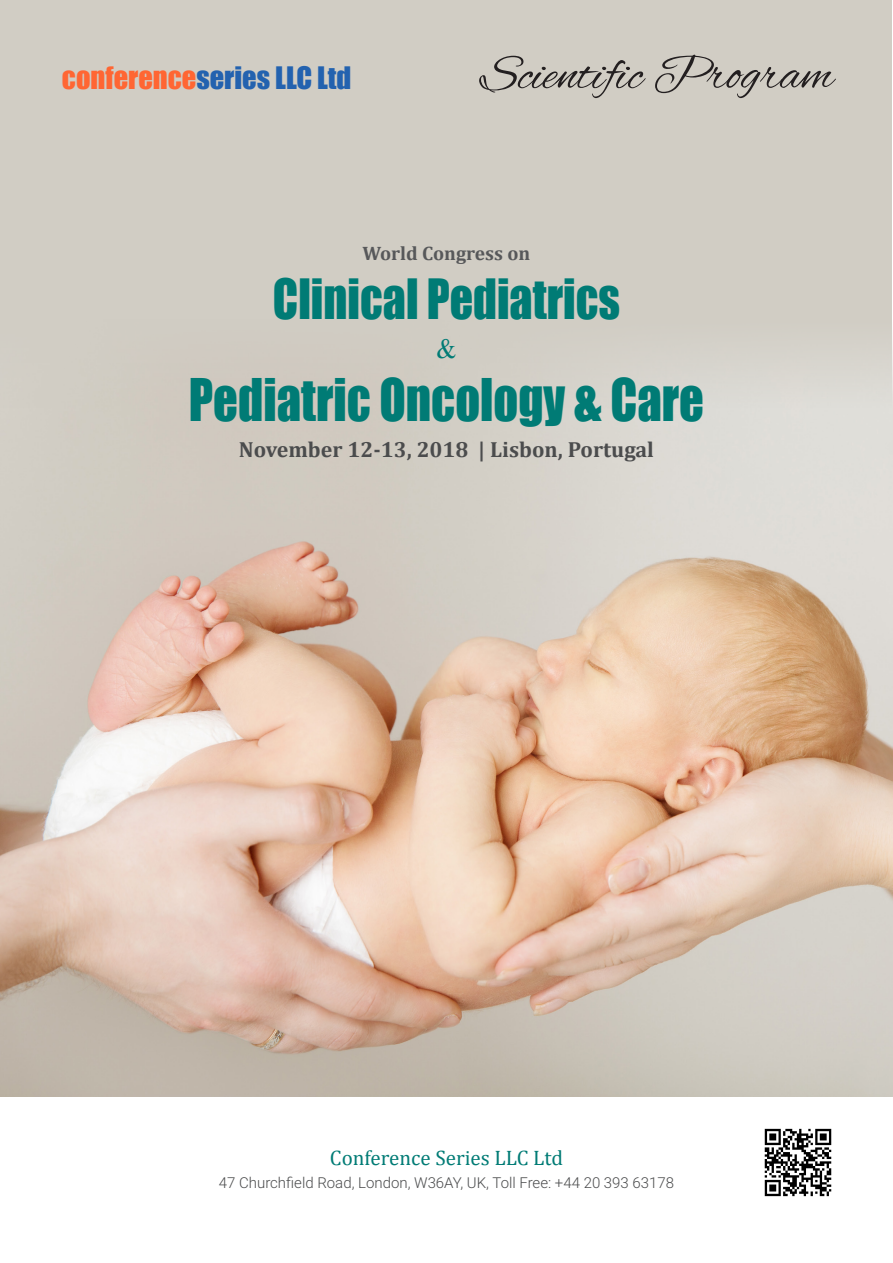
<style>
.page{position:relative;width:893px;height:1263px;background:#fff}
.page>*{position:absolute;margin:0;border:0;box-sizing:border-box;transform-origin:0 0}
.t1{font:54px "Impact";color:#007b75;scale:.9 1}
.t2{font:51px "Impact";color:#007b75;scale:.9 1}
.t3{font:51px "Alex Brush";color:#231f20}
.t4{font:28.5px "Impact";color:#2362af}
.t5{font:700 21.9px "Cambria";color:#4b4c4d}
.t6{font:21px "Cambria";color:#007b75}
.t7{font:700 19.5px "Cambria";color:#57585a}
.t8{font:300 15px "Roboto";color:#4b4c4d}
.s1{color:#f63}
</style>
<div class="page">
<div style="left:1px;top:0;width:891px;height:460px;background:#d1cdc4"></div>
<img style="left:0;top:319px;width:893px;height:777px">
<img style="left:764px;top:1128px;width:68px;height:69px">
<svg style="left:437px;top:339px;width:19px;height:20px"></svg>
<p class="t4" style="left:62px;top:56px;width:291px"><span class="s1">conference</span>series LLC Ltd</p>
<p class="t3" style="left:480px;top:46px;width:355px">Scientific Program</p>
<p class="t7" style="left:363px;top:239px;width:169px">World Congress on</p>
<p class="t2" style="left:273px;top:259px;width:387px">Clinical Pediatrics</p>
<p class="t1" style="left:189px;top:358px;width:574px">Pediatric Oncology &amp; Care</p>
<p class="t5" style="left:239px;top:434px;width:417px">November 12-13, 2018 | Lisbon, Portugal</p>
<p class="t6" style="left:330px;top:1146px;width:235px">Conference Series LLC Ltd</p>
<p class="t8" style="left:219px;top:1172px;width:457px">47 Churchfield Road, London, W36AY, UK, Toll Free: +44 20 393 63178</p>
</div>
